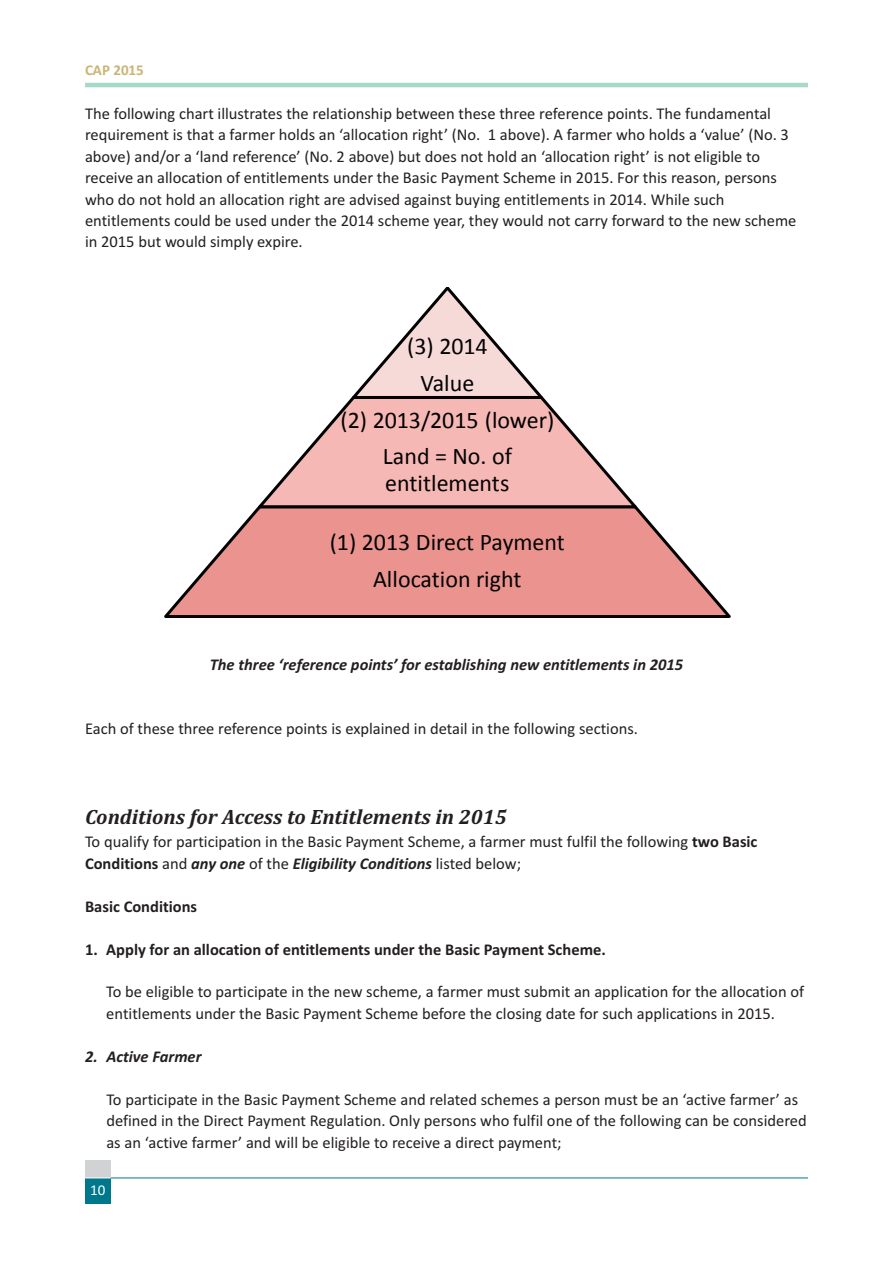
<style>
.page{position:relative;width:893px;height:1263px;background:#fff}
.page>*{position:absolute;margin:0;border:0;box-sizing:border-box;transform-origin:0 0}
.t1{font:24px/36.8px "Calibri";color:#030202;text-align:center}
.t2{font:italic 700 21px "Cambria";color:#231f20}
.t3{font:16.5px/21.5px "Calibri";color:#231f20}
.t4{font:700 16.5px "Calibri";color:#231f20}
.t5{font:italic 700 16.5px "Calibri";color:#231f20}
.t6{font:16.5px "Calibri";color:#030202}
.t7{font:700 16.5px "Calibri";color:#030202}
.t8{font:700 15px "Calibri";color:#cbb475}
.t9{font:15px "Calibri";color:#fff}
.s1{font-weight:700}
.s2{font-weight:700;font-style:italic}
</style>
<div class="page">
<hr style="left:85px;top:83px;width:723px;height:4px;background:#a8d9c8">
<hr style="left:85px;top:1177px;width:723px;height:1px;background:#00788b">
<div style="left:85px;top:1161px;width:26px;height:17px;background:#d1d2d4"></div>
<div style="left:85px;top:1178px;width:26px;height:25px;background:#00788b"></div>
<svg style="left:85px;top:1177px;width:26px;height:1px"></svg>
<svg style="left:354px;top:288px;width:187px;height:106px"></svg>
<svg style="left:260px;top:394px;width:375px;height:110px"></svg>
<svg style="left:164px;top:504px;width:567px;height:114px"></svg>
<p class="t8" style="left:85px;top:61px;width:60px">CAP 2015</p>
<p class="t6" style="left:660px;top:99px;width:159px">1 above). A farmer who</p>
<p class="t3" style="left:85px;top:102px;width:713px">The following chart illustrates the relationship between these three reference points. The fundamental requirement is that a farmer holds an ‘allocation right’ (No. 1 above). A farmer who holds a ‘value’ (No. 3 above) and/or a ‘land reference’ (No. 2 above) but does not hold an ‘allocation right’ is not eligible to receive an allocation of entitlements under the Basic Payment Scheme in 2015. For this reason, persons who do not hold an allocation right are advised against buying entitlements in 2014. While such entitlements could be used under the 2014 scheme year, they would not carry forward to the new scheme in 2015 but would simply expire.</p>
<h1 class="t1" style="left:341px;top:330px;width:215px">(3) 2014<br>Value<br>(2) 2013/2015 (lower)<br>Land = No. of</h1>
<h1 class="t1" style="left:385px;top:466px;width:126px">entitlements</h1>
<h1 class="t1" style="left:330px;top:526px;width:237px">(1) 2013 Direct Payment<br>Allocation right</h1>
<p class="t5" style="left:210px;top:654px;width:475px">The three ‘reference points’ for establishing new entitlements in 2015</p>
<p class="t3" style="left:85px;top:718px;width:554px">Each of these three reference points is explained in detail in the following sections.</p>
<p class="t2" style="left:85px;top:804px;width:423px">Conditions for Access to Entitlements in 2015</p>
<p class="t3" style="left:85px;top:831px;width:674px">To qualify for participation in the Basic Payment Scheme, a farmer must fulfil the following <span class="s1">two Basic<br>Conditions</span> and <span class="s2">any one</span> of the <span class="s2">Eligibility Conditions</span> listed below;</p>
<p class="t4" style="left:85px;top:896px;width:114px">Basic Conditions</p>
<p class="t4" style="left:85px;top:939px;width:522px">1. Apply for an allocation of entitlements under the Basic Payment Scheme.</p>
<p class="t3" style="left:106px;top:981px;width:699px">To be eligible to participate in the new scheme, a farmer must submit an application for the allocation of entitlements under the Basic Payment Scheme before the closing date for such applications in 2015.</p>
<p class="t5" style="left:85px;top:1046px;width:118px">2. Active Farmer</p>
<p class="t3" style="left:106px;top:1088px;width:702px">To participate in the Basic Payment Scheme and related schemes a person must be an ‘active farmer’ as defined in the Direct Payment Regulation. Only persons who fulfil one of the following can be considered as an ‘active farmer’ and will be eligible to receive a direct payment;</p>
<p class="t7" style="left:166px;top:849px;width:11px">B</p>
<p class="t9" style="left:90px;top:1181px;width:17px">10</p>
</div>
